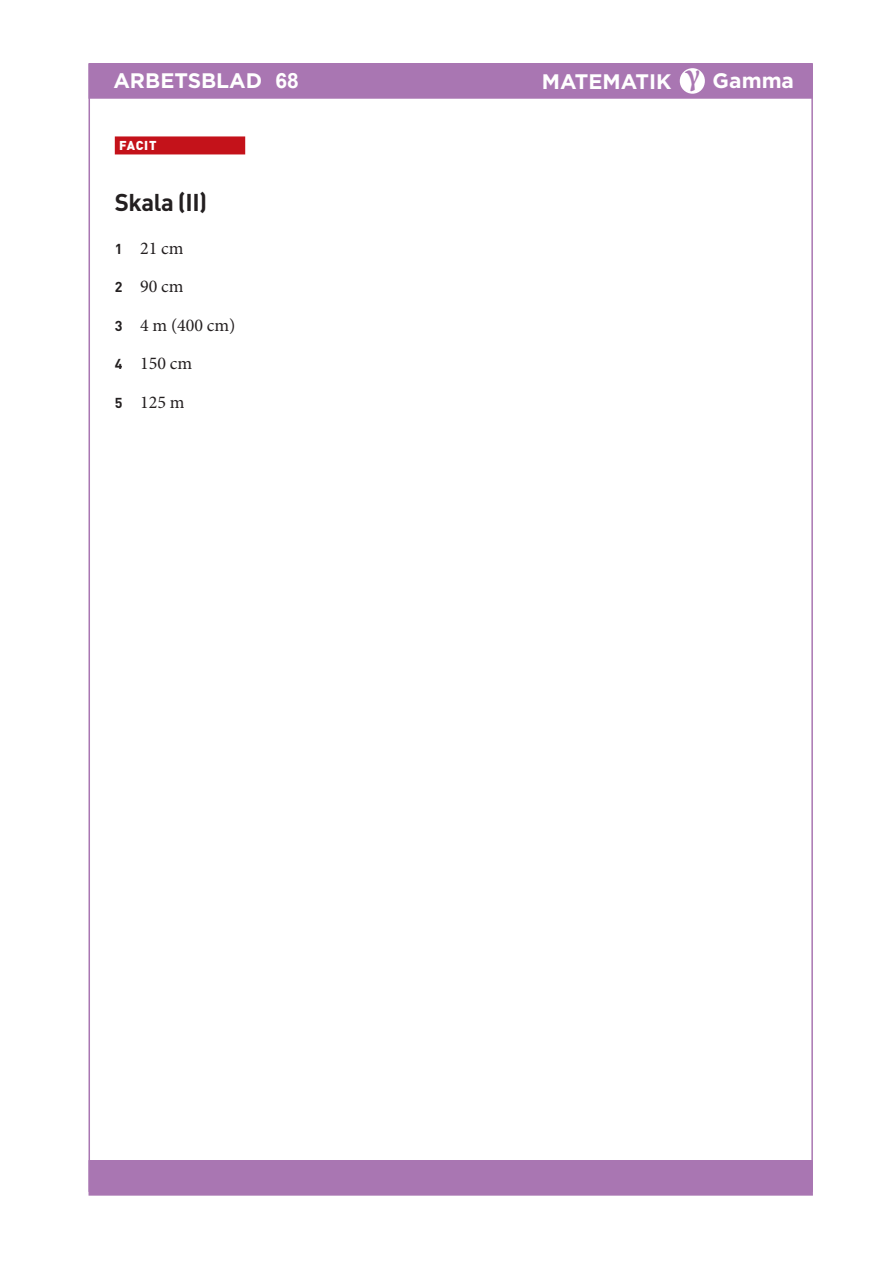
<style>
.page{position:relative;width:893px;height:1263px;background:#fff}
.page>*{position:absolute;margin:0;border:0;box-sizing:border-box;transform-origin:0 0}
.t1{font:700 30px "Minion Pro";color:#a976b2}
.R_OH{font:700 24px "DIN Pro";letter-spacing:-.02em;color:#231f20}
.Antal_ratt{font:700 21px "Gotham";color:#fff}
.Uppgift_luft_över_li{font:18px "Minion Pro";color:#231f20}
.R_Facit_2{font:900 12.75px "DIN Pro";letter-spacing:.055em;color:#fff}
.s1{font-family:"Arial"}
.s2{font-family:"DIN Pro";font-weight:700;font-size:14.25px}
</style>
<div class="page">
<div style="left:89px;top:64px;width:723px;height:34px;background:#a976b2"></div>
<div style="left:89px;top:63px;width:724px;height:36px;border:2px solid #a976b2"></div>
<div style="left:89px;top:1161px;width:723px;height:34px;background:#a976b2"></div>
<div style="left:89px;top:1160px;width:724px;height:35px;border:2px solid #a976b2"></div>
<div style="left:680px;top:68px;width:25px;height:26px;background:#fff;border-radius:50%"></div>
<div style="left:115px;top:136px;width:130px;height:18px;background:#c4121a"></div>
<p class="Antal_ratt" style="left:113px;top:67px;width:187px">ARBETSBLAD <span class="s1">68</span></p>
<h1 class="t1" style="left:685px;top:53px;width:17px">γ</h1>
<p class="Antal_ratt" style="left:542px;top:67px;width:131px">MATEMATIK</p>
<p class="Antal_ratt" style="left:713px;top:67px;width:83px">Gamma</p>
<p class="R_Facit_2" style="left:119px;top:137px;width:39px">FACIT</p>
<p class="R_OH" style="left:115px;top:186px;width:94px">Skala (II)</p>
<p class="Uppgift_luft_över_li" style="left:115px;top:236px;width:70px"><span class="s2">1</span> 21 cm</p>
<p class="Uppgift_luft_över_li" style="left:115px;top:275px;width:70px"><span class="s2">2</span> 90 cm</p>
<p class="Uppgift_luft_över_li" style="left:115px;top:313px;width:122px"><span class="s2">3</span> 4 m (400 cm)</p>
<p class="Uppgift_luft_över_li" style="left:115px;top:352px;width:79px"><span class="s2">4</span> 150 cm</p>
<p class="Uppgift_luft_över_li" style="left:115px;top:390px;width:71px"><span class="s2">5</span> 125 m</p>
</div>
